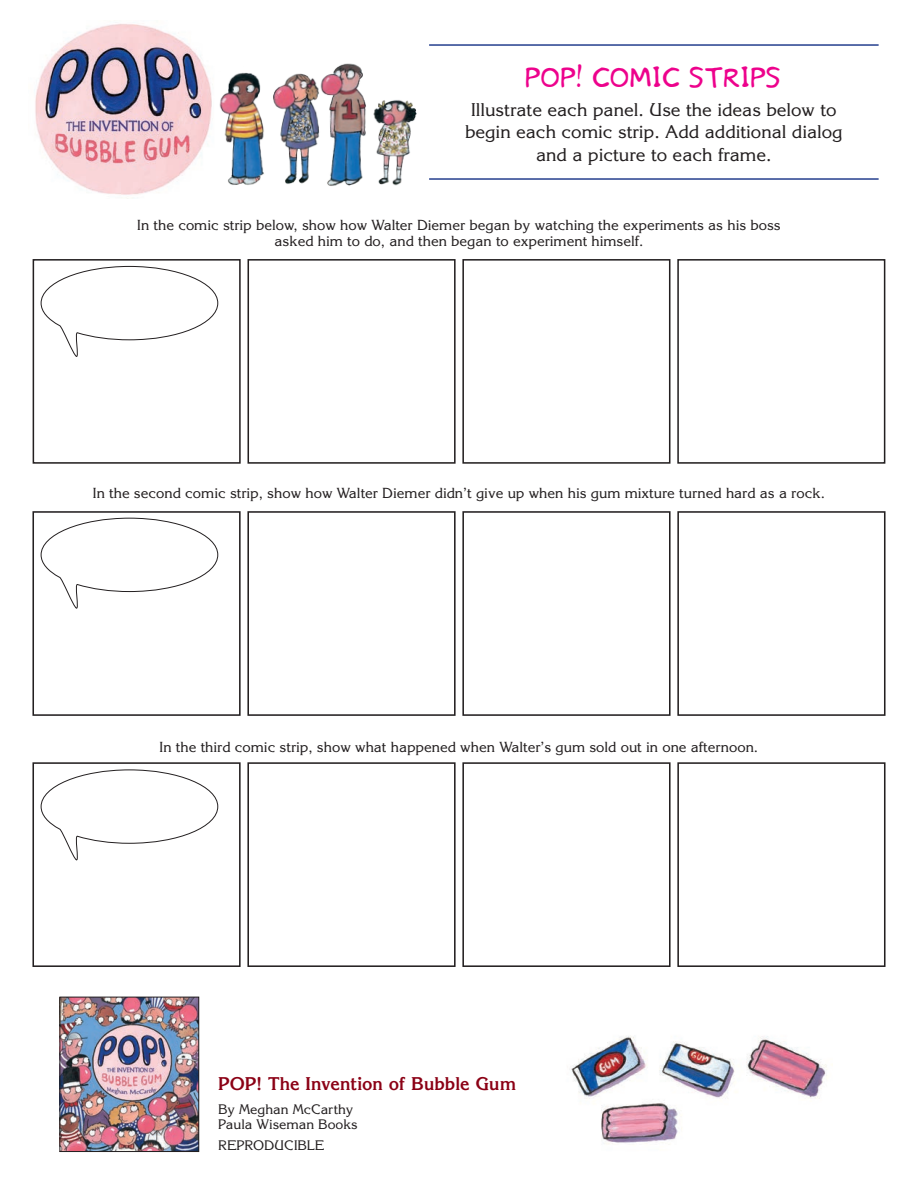
<style>
.page{position:relative;width:918px;height:1188px;background:#fff}
.page>*{position:absolute;margin:0;border:0;box-sizing:border-box;transform-origin:0 0}
.t1{font:25.5px "Stinky Kitty";color:#ed028c}
.t2{font:18px/22.5px "Korinna Std";color:#231f20;text-align:center}
.t3{font:700 18px "Korinna Std";color:#8b0115}
.t4{font:14.25px/15.8px "Korinna Std";color:#231f20;text-align:center}
.t5{font:13.5px/15px "Korinna Std";color:#231f20}
</style>
<div class="page">
<img style="left:62px;top:999px;width:135px;height:151px">
<div style="left:60px;top:997px;width:139px;height:155px;border:1px solid #231f20"></div>
<hr style="left:429px;top:178px;width:450px;height:2px;background:#253f8e">
<hr style="left:429px;top:44px;width:450px;height:2px;background:#253f8e">
<img style="left:219px;top:63px;width:198px;height:123px">
<img style="left:35px;top:23px;width:177px;height:176px">
<div style="left:33px;top:259px;width:208px;height:205px;border:2px solid #231f20"></div>
<div style="left:32px;top:511px;width:209px;height:205px;border:2px solid #231f20"></div>
<div style="left:32px;top:762px;width:209px;height:205px;border:2px solid #231f20"></div>
<div style="left:248px;top:259px;width:208px;height:205px;border:2px solid #231f20"></div>
<div style="left:247px;top:511px;width:209px;height:205px;border:2px solid #231f20"></div>
<div style="left:247px;top:762px;width:209px;height:205px;border:2px solid #231f20"></div>
<div style="left:462px;top:259px;width:208px;height:205px;border:2px solid #231f20"></div>
<div style="left:462px;top:511px;width:209px;height:205px;border:2px solid #231f20"></div>
<div style="left:462px;top:762px;width:209px;height:205px;border:2px solid #231f20"></div>
<div style="left:677px;top:259px;width:208px;height:205px;border:2px solid #231f20"></div>
<div style="left:677px;top:511px;width:209px;height:205px;border:2px solid #231f20"></div>
<div style="left:677px;top:762px;width:209px;height:205px;border:2px solid #231f20"></div>
<svg style="left:40px;top:266px;width:179px;height:91px"></svg>
<svg style="left:40px;top:517px;width:179px;height:92px"></svg>
<svg style="left:40px;top:769px;width:179px;height:92px"></svg>
<img style="left:571px;top:1036px;width:256px;height:108px">
<h1 class="t1" style="left:526px;top:64px;width:257px">POP! COMIC STRIPS</h1>
<p class="t2" style="left:465px;top:98px;width:379px">Illustrate each panel. Use the ideas below to begin each comic strip. Add additional dialog and a picture to each frame.</p>
<p class="t4" style="left:137px;top:217px;width:645px">In the comic strip below, show how Walter Diemer began by watching the experiments as his boss asked him to do, and then began to experiment himself.</p>
<p class="t4" style="left:93px;top:485px;width:733px">In the second comic strip, show how Walter Diemer didn’t give up when his gum mixture turned hard as a rock.</p>
<p class="t4" style="left:160px;top:739px;width:600px">In the third comic strip, show what happened when Walter’s gum sold out in one afternoon.</p>
<p class="t3" style="left:218px;top:1073px;width:300px">POP! The Invention of Bubble Gum</p>
<p class="t5" style="left:218px;top:1102px;width:141px">By Meghan McCarthy<br>Paula Wiseman Books</p>
<p class="t5" style="left:218px;top:1138px;width:108px">REPRODUCIBLE</p>
</div>
